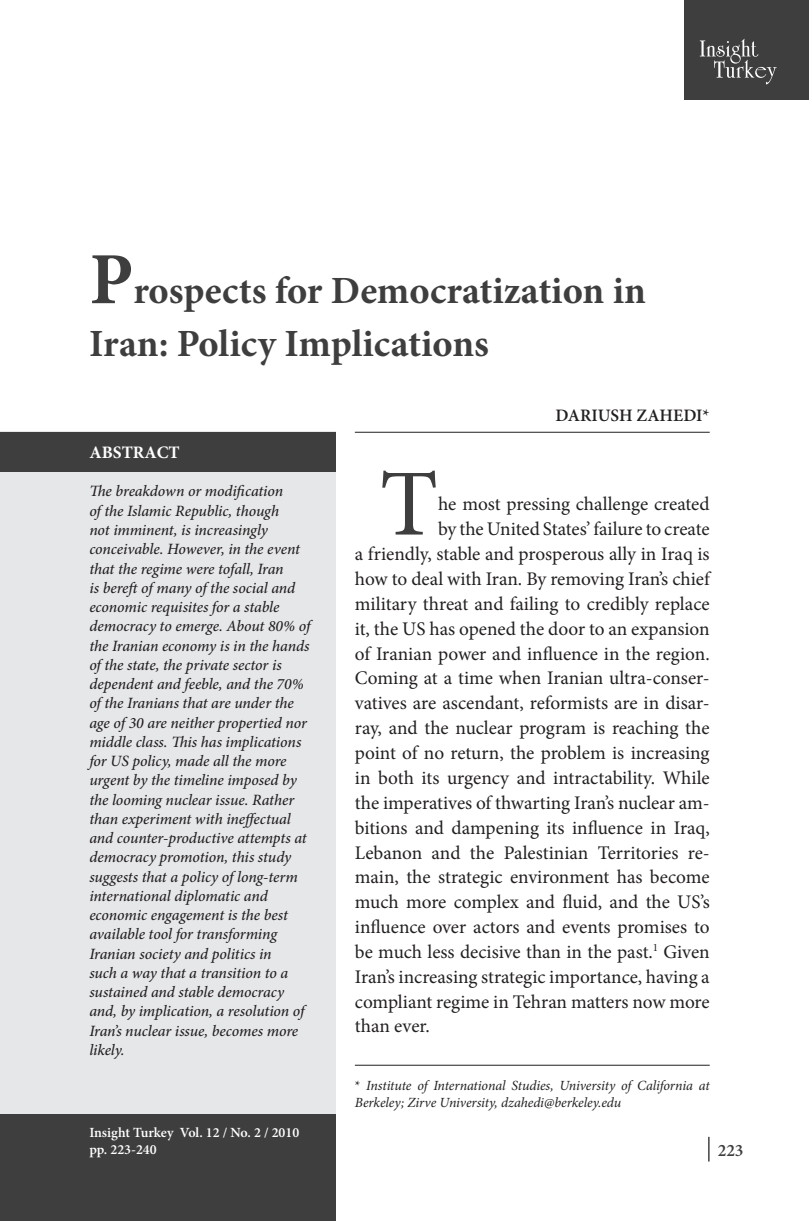
<style>
.page{position:relative;width:809px;height:1221px;background:#fff}
.page>*{position:absolute;margin:0;border:0;box-sizing:border-box;transform-origin:0 0}
.t1{font:94.67px "Minion Pro";color:#3e3e3f}
.t2{font:700 38.5px/52.5px "Minion Pro";color:#3e3e3f}
.t3{font:19.25px "Minion Pro";letter-spacing:-.005em;color:#231f20}
.t4{font:600 17.5px "Minion Pro";color:#231f20}
.t5{font:700 17.5px "Minion Pro";color:#fff}
.t6{font:600 17.5px "Minion Pro";color:#3e3e3f}
.t7{font:italic 500 15.75px/19.2px "Minion Pro";letter-spacing:-.01em;color:#231f20}
.t8{font:italic 14px/16.8px "Minion Pro";letter-spacing:-.01em;color:#231f20}
.t9{font:600 14px/16.6px "Minion Pro";color:#fff}
.s1{font-size:73.5px}
.s2{font-style:normal}
</style>
<div class="page">
<svg style="left:708px;top:1136px;width:1px;height:25px"></svg>
<hr style="left:355px;top:1064px;width:354px;height:1px;background:#231f20">
<div style="left:685px;top:0;width:124px;height:99px;background:#3e3e3f"></div>
<svg style="left:699px;top:39px;width:77px;height:45px"></svg>
<hr style="left:355px;top:432px;width:354px;height:1px;background:#231f20">
<div style="left:0;top:432px;width:335px;height:788px;background:#e6e7e9"></div>
<div style="left:0;top:432px;width:335px;height:39px;background:#3e3e3f"></div>
<div style="left:0;top:1114px;width:335px;height:106px;background:#3e3e3f"></div>
<h2 class="t2" style="left:89px;top:264px;width:558px"><span class="s1">P</span>rospects for Democratization in<br>Iran: Policy Implications</h2>
<p class="t5" style="left:89px;top:440px;width:92px">ABSTRACT</p>
<p class="t7" style="left:89px;top:481px;width:222px">The breakdown or modification<br>of the Islamic Republic, though<br>not imminent, is increasingly conceivable. However, in the event that the regime were tofall, Iran<br>is bereft of many of the social and economic requisites for a stable democracy to emerge. About 80% of the Iranian economy is in the hands of the state, the private sector is dependent and feeble, and the 70% of the Iranians that are under the age of 30 are neither propertied nor middle class. This has implications for US policy, made all the more urgent by the timeline imposed by the looming nuclear issue. Rather than experiment with ineffectual and counter-productive attempts at democracy promotion, this study suggests that a policy of long-term international diplomatic and economic engagement is the best available tool for transforming<br>Iranian society and politics in<br>such a way that a transition to a sustained and stable democracy and, by implication, a resolution of<br>Iran’s nuclear issue, becomes more likely.</p>
<p class="t9" style="left:89px;top:1124px;width:211px">Insight Turkey Vol. 12 / No. 2 / 2010 pp. 223-240</p>
<p class="t4" style="left:555px;top:403px;width:156px">DARIUSH ZAHEDI*</p>
<h1 class="t1" style="left:379px;top:441px;width:60px">T</h1>
<p class="t3" style="left:438px;top:491px;width:273px">he most pressing challenge created</p>
<p class="t3" style="left:438px;top:516px;width:273px">by the United States’ failure to create</p>
<p class="t3" style="left:355px;top:541px;width:356px">a friendly, stable and prosperous ally in Iraq is</p>
<p class="t3" style="left:355px;top:566px;width:356px">how to deal with Iran. By removing Iran’s chief</p>
<p class="t3" style="left:355px;top:590px;width:356px">military threat and failing to credibly replace</p>
<p class="t3" style="left:355px;top:615px;width:356px">it, the US has opened the door to an expansion</p>
<p class="t3" style="left:355px;top:640px;width:356px">of Iranian power and influence in the region.</p>
<p class="t3" style="left:355px;top:665px;width:356px">Coming at a time when Iranian ultra-conser-</p>
<p class="t3" style="left:355px;top:690px;width:356px">vatives are ascendant, reformists are in disar-</p>
<p class="t3" style="left:355px;top:715px;width:356px">ray, and the nuclear program is reaching the</p>
<p class="t3" style="left:355px;top:740px;width:356px">point of no return, the problem is increasing</p>
<p class="t3" style="left:355px;top:764px;width:356px">in both its urgency and intractability. While</p>
<p class="t3" style="left:355px;top:789px;width:356px">the imperatives of thwarting Iran’s nuclear am-</p>
<p class="t3" style="left:355px;top:814px;width:356px">bitions and dampening its influence in Iraq,</p>
<p class="t3" style="left:355px;top:839px;width:356px">Lebanon and the Palestinian Territories re-</p>
<p class="t3" style="left:355px;top:864px;width:356px">main, the strategic environment has become</p>
<p class="t3" style="left:355px;top:889px;width:356px">much more complex and fluid, and the US’s</p>
<p class="t3" style="left:355px;top:914px;width:356px">influence over actors and events promises to</p>
<p class="t3" style="left:355px;top:938px;width:356px">be much less decisive than in the past.<sup>1</sup> Given</p>
<p class="t3" style="left:355px;top:963px;width:356px">Iran’s increasing strategic importance, having a</p>
<p class="t3" style="left:355px;top:988px;width:356px">compliant regime in Tehran matters now more</p>
<p class="t3" style="left:355px;top:1013px;width:76px">than ever.</p>
<p class="t8" style="left:355px;top:1077px;width:356px"><span class="s2">*</span> Institute of International Studies, University of California at<br>Berkeley; Zirve University, dzahedi@berkeley.edu</p>
<p class="t6" style="left:717px;top:1137px;width:27px">223</p>
</div>
